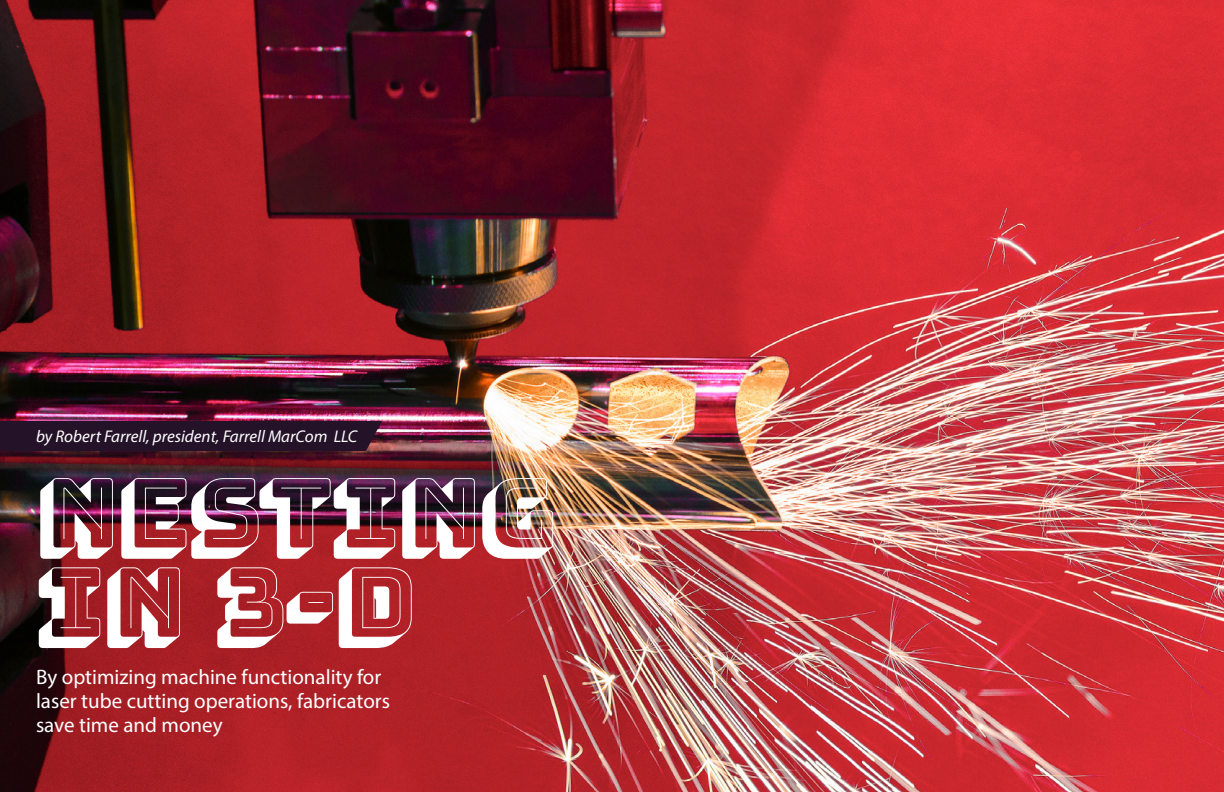
<style>
.page{position:relative;width:1224px;height:792px;background:#fff}
.page>*{position:absolute;margin:0;border:0;box-sizing:border-box;transform-origin:0 0}
.t1{font:95.1px/89.3px "Bungee Shade";color:#fff}
.t2{font:21px/24px "Myriad Pro";color:#fff}
.t3{font:italic 17px "Myriad Pro";color:#fff}
</style>
<div class="page">
<img style="left:0;top:0;width:1224px;height:792px">
<div style="left:0;top:421px;width:382px;height:30px;background:#241228"></div>
<p class="t3" style="left:36px;top:426px;width:323px">by Robert Farrell, president, Farrell MarCom LLC</p>
<h1 class="t1" style="left:36px;top:470px;width:521px">NESTING<br>IN 3-D</h1>
<p class="t2" style="left:36px;top:664px;width:356px">By optimizing machine functionality for laser tube cutting operations, fabricators save time and money</p>
</div>
